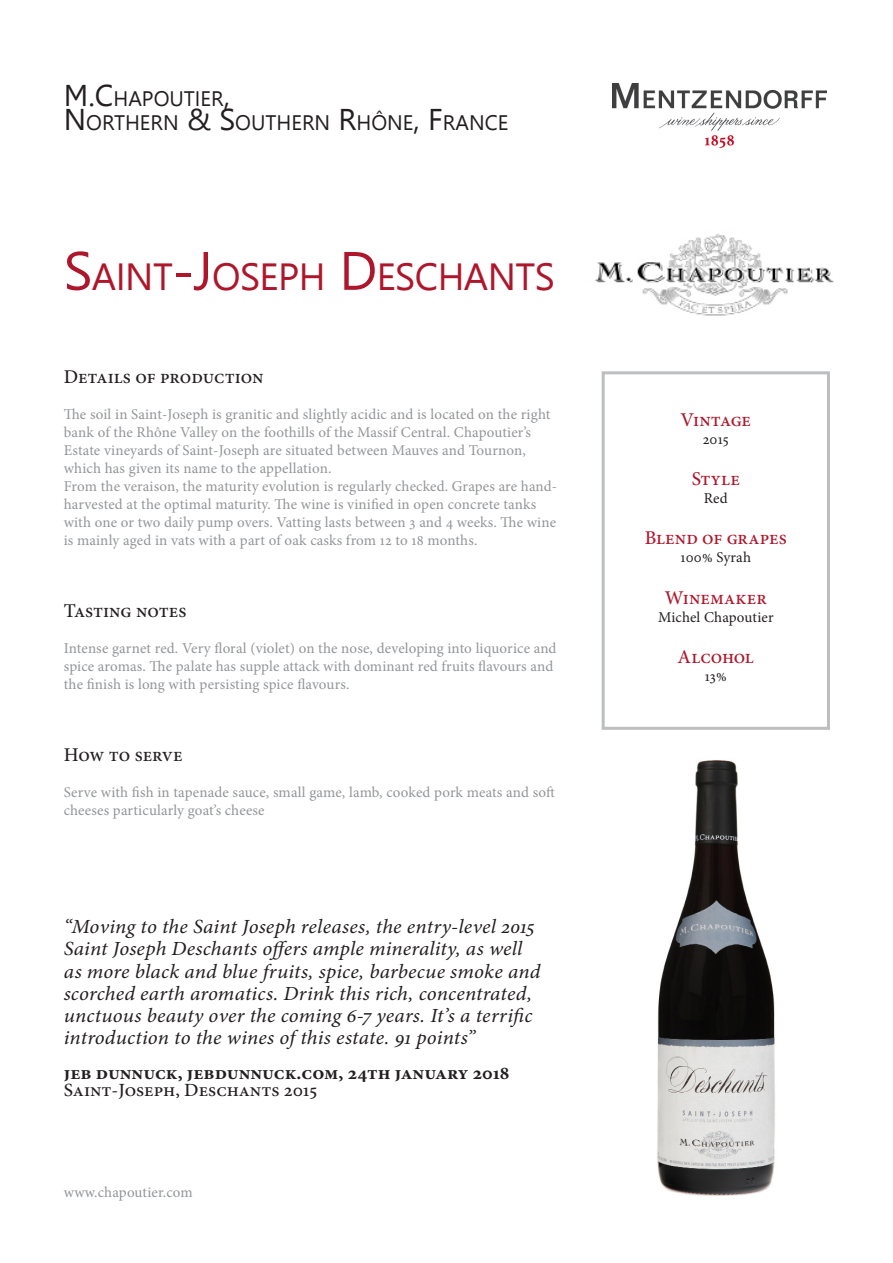
<style>
.page{position:relative;width:893px;height:1263px;background:#fff}
.page>*{position:absolute;margin:0;border:0;box-sizing:border-box;transform-origin:0 0}
._1_2_Wine_Name{font:37.8px "Leelawadee";letter-spacing:-.015em;color:#ae172b}
.t1{font:21px/24px "Leelawadee";color:#231f20}
._1_4_Press_quote_ita{font:italic 20.1px/22.2px "Minion Pro";letter-spacing:.005em;color:#231f20;scale:1.05 1}
._1_3_Taste_note_text{font:500 19.5px "Minion Pro";letter-spacing:-.005em;color:#231f20}
._2_0_More_info_Heade{font:500 19.5px "Minion Pro";color:#ae172b}
._2_0_More_info_Heade-2{font:500 19.5px "Minion Pro";letter-spacing:-.025em;color:#ae172b}
._1_5_Press_quote_Bol{font:700 18.6px "Minion Pro";color:#231f20;scale:1.05 1}
._1_6_Press_quote_Win{font:500 18.6px "Minion Pro";color:#231f20;scale:1.05 1}
._1_0_Taste_note_main{font:15px/18px "Minion Pro";letter-spacing:.005em;color:#939598}
._2_1_More_info_Heade{font:15px "Minion Pro";letter-spacing:.01em;color:#231f20}
.s1{font-size:30px}
.s2{font-size:54px}
</style>
<div class="page">
<img style="left:612px;top:84px;width:215px;height:63px">
<div style="left:602px;top:371px;width:228px;height:359px;border:3px solid #bcbec0"></div>
<img style="left:594px;top:234px;width:240px;height:82px">
<img style="left:657px;top:760px;width:118px;height:436px">
<h2 class="t1" style="left:64px;top:87px;width:446px"><span class="s1">M.C</span>HAPOUTIER<span class="s1">,<br>N</span>ORTHERN <span class="s1">&amp; S</span>OUTHERN <span class="s1">R</span>HÔN E<span class="s1">, F</span>RANCE</h2>
<p class="_1_2_Wine_Name" style="left:64px;top:255px;width:489px"><span class="s2">S</span>AINT<span class="s2">-J</span>OSEPH <span class="s2">D</span>ESCHANTS</p>
<p class="_1_3_Taste_note_text" style="left:64px;top:364px;width:201px">Details of production</p>
<p class="_1_0_Taste_note_main" style="left:64px;top:405px;width:488px">The soil in Saint-Joseph is granitic and slightly acidic and is located on the right bank of the Rhône Valley on the foothills of the Massif Central. Chapoutier’s Estate vineyards of Saint-Joseph are situated between Mauves and Tournon, which has given its name to the appellation.</p>
<p class="_1_0_Taste_note_main" style="left:64px;top:477px;width:495px">From the veraison, the maturity evolution is regularly checked. Grapes are hand&shy;harvested at the optimal maturity. The wine is vinified in open concrete tanks with one or two daily pump overs. Vatting lasts between 3 and 4 weeks. The wine is mainly aged in vats with a part of oak casks from 12 to 18 months.</p>
<p class="_1_3_Taste_note_text" style="left:64px;top:598px;width:124px">Tasting notes</p>
<p class="_1_0_Taste_note_main" style="left:64px;top:639px;width:494px">Intense garnet red. Very floral (violet) on the nose, developing into liquorice and spice aromas. The palate has supple attack with dominant red fruits flavours and the finish is long with persisting spice flavours.</p>
<p class="_1_3_Taste_note_text" style="left:64px;top:742px;width:120px">How to serve</p>
<p class="_1_0_Taste_note_main" style="left:64px;top:783px;width:493px">Serve with fish in tapenade sauce, small game, lamb, cooked pork meats and soft cheeses particularly goat’s cheese</p>
<p class="_1_4_Press_quote_ita" style="left:64px;top:915px;width:455px">“Moving to the Saint Joseph releases, the entry-level 2015<br>Saint Joseph Deschants offers ample minerality, as well as more black and blue fruits, spice, barbecue smoke and scorched earth aromatics. Drink this rich, concentrated, unctuous beauty over the coming 6-7 years. It’s a terrific introduction to the wines of this estate. 91 points”</p>
<p class="_1_5_Press_quote_Bol" style="left:64px;top:1059px;width:426px">jeb dunnuck, jebdunnuck.com, 24th january 2018</p>
<p class="_1_6_Press_quote_Win" style="left:64px;top:1077px;width:243px">Saint-Joseph, Deschants 2015</p>
<p class="_1_0_Taste_note_main" style="left:64px;top:1183px;width:131px">www.chapoutier.com</p>
<p class="_2_0_More_info_Heade-2" style="left:680px;top:407px;width:72px">Vintage</p>
<p class="_2_1_More_info_Heade" style="left:703px;top:429px;width:27px">2015</p>
<p class="_2_0_More_info_Heade" style="left:692px;top:466px;width:50px">Style</p>
<p class="_2_1_More_info_Heade" style="left:704px;top:488px;width:26px">Red</p>
<p class="_2_0_More_info_Heade" style="left:645px;top:525px;width:144px">Blend of grapes</p>
<p class="_2_1_More_info_Heade" style="left:681px;top:548px;width:72px">100% Syrah</p>
<p class="_2_0_More_info_Heade" style="left:665px;top:584px;width:104px">Winemaker</p>
<p class="_2_1_More_info_Heade" style="left:658px;top:607px;width:117px">Michel Chapoutier</p>
<p class="_2_0_More_info_Heade" style="left:678px;top:644px;width:78px">Alcohol</p>
<p class="_2_1_More_info_Heade" style="left:705px;top:666px;width:24px">13%</p>
</div>
